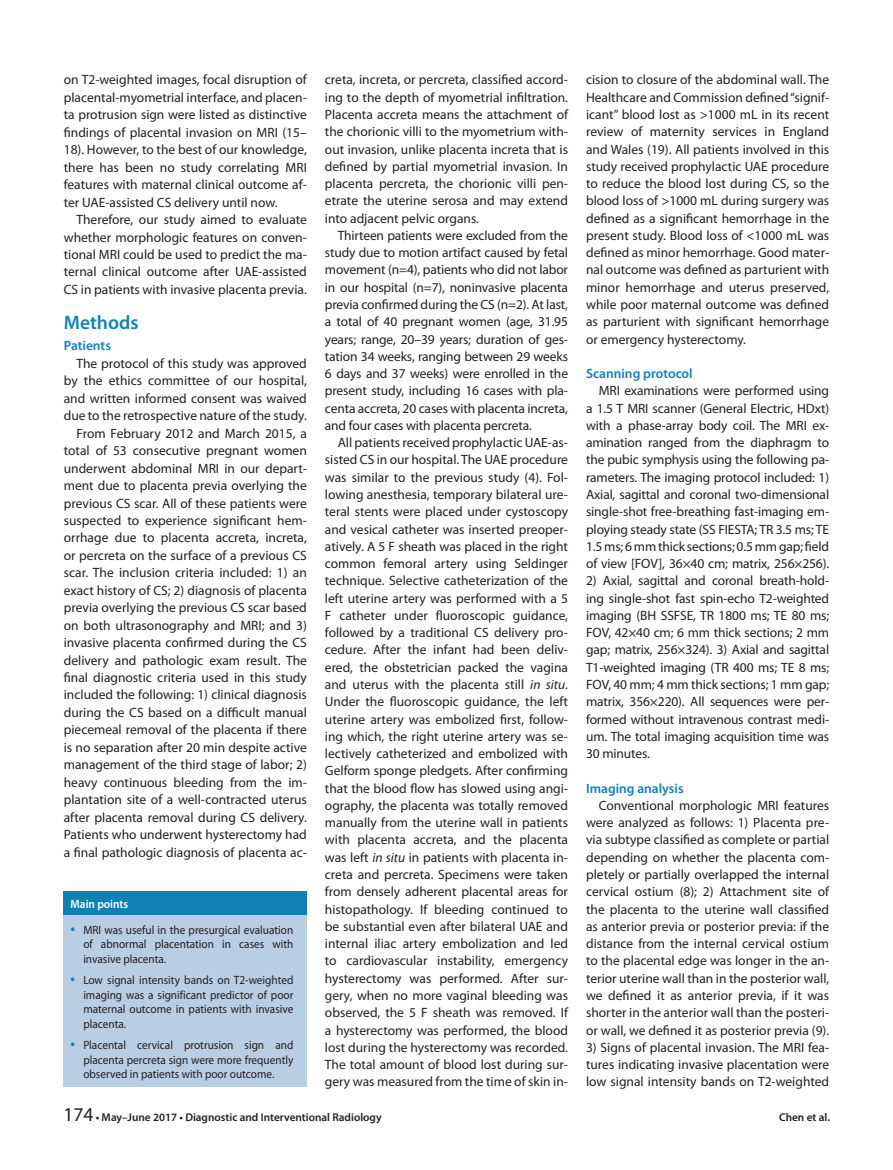
<style>
.page{position:relative;width:893px;height:1170px;background:#fff}
.page>*{position:absolute;margin:0;border:0;box-sizing:border-box;transform-origin:0 0}
.t1{font:600 19.5px "Myriad Pro";color:#1181b4}
.t2{font:13.5px/17.2px "Myriad Pro";color:#231f20;text-align:justify}
.t3{font:600 13.5px "Myriad Pro";color:#1181b4}
.t4{font:12px/14.4px "Myriad Pro";color:#231f20;text-align:justify;scale:.94 1}
.t5{font:600 12px "Myriad Pro";color:#fff;scale:.94 1}
.t6{font:600 11.25px "Myriad Pro";color:#231f20}
.s1{font-size:18px;color:#1181b4}
.s2{font-style:italic}
.s3{font-weight:400;font-size:19.5px}
</style>
<div class="page">
<div style="left:64px;top:890px;width:243px;height:196px;background:#b9cde3"></div>
<div style="left:64px;top:890px;width:243px;height:24px;background:#1181b4"></div>
<p class="t2" style="left:64px;top:71px;width:245px">on T2-weighted images, focal disruption of placental-myometrial interface, and placen&shy;ta protrusion sign were listed as distinctive findings of placental invasion on MRI (15– 18). However, to the best of our knowledge, there has been no study correlating MRI features with maternal clinical outcome af&shy;ter UAE-assisted CS delivery until now.</p>
<p class="t2" style="left:64px;top:210px;width:245px;text-indent:13px">Therefore, our study aimed to evaluate whether morphologic features on conven&shy;tional MRI could be used to predict the ma&shy;ternal clinical outcome after UAE-assisted CS in patients with invasive placenta previa.</p>
<p class="t1" style="left:64px;top:310px;width:76px">Methods</p>
<p class="t3" style="left:64px;top:337px;width:49px">Patients</p>
<p class="t2" style="left:64px;top:354px;width:245px;text-indent:13px">The protocol of this study was approved by the ethics committee of our hospital, and written informed consent was waived due to the retrospective nature of the study.</p>
<p class="t2" style="left:64px;top:424px;width:245px;text-indent:13px">From February 2012 and March 2015, a total of 53 consecutive pregnant women underwent abdominal MRI in our depart&shy;ment due to placenta previa overlying the previous CS scar. All of these patients were suspected to experience significant hem&shy;orrhage due to placenta accreta, increta, or percreta on the surface of a previous CS scar. The inclusion criteria included: 1) an exact history of CS; 2) diagnosis of placenta previa overlying the previous CS scar based on both ultrasonography and MRI; and 3) invasive placenta confirmed during the CS delivery and pathologic exam result. The final diagnostic criteria used in this study included the following: 1) clinical diagnosis during the CS based on a difficult manual piecemeal removal of the placenta if there is no separation after 20 min despite active management of the third stage of labor; 2) heavy continuous bleeding from the im&shy;plantation site of a well-contracted uterus after placenta removal during CS delivery.<br>Patients who underwent hysterectomy had a final pathologic diagnosis of placenta ac-</p>
<p class="t5" style="left:71px;top:896px;width:63px">Main points</p>
<p class="t4" style="left:83px;top:922px;width:225px;text-indent:-13px"><span class="s1">•</span> MRI was useful in the presurgical evaluation of abnormal placentation in cases with invasive placenta.</p>
<p class="t4" style="left:83px;top:972px;width:225px;text-indent:-13px"><span class="s1">•</span> Low signal intensity bands on T2-weighted imaging was a significant predictor of poor maternal outcome in patients with invasive placenta.</p>
<p class="t4" style="left:83px;top:1037px;width:225px;text-indent:-13px"><span class="s1">•</span> Placental cervical protrusion sign and placenta percreta sign were more frequently observed in patients with poor outcome.</p>
<p class="t2" style="left:325px;top:71px;width:245px">creta, increta, or percreta, classified accord&shy;ing to the depth of myometrial infiltration.<br>Placenta accreta means the attachment of the chorionic villi to the myometrium with&shy;out invasion, unlike placenta increta that is defined by partial myometrial invasion. In placenta percreta, the chorionic villi pen&shy;etrate the uterine serosa and may extend into adjacent pelvic organs.</p>
<p class="t2" style="left:325px;top:226px;width:245px;text-indent:13px">Thirteen patients were excluded from the study due to motion artifact caused by fetal movement (n=4), patients who did not labor in our hospital (n=7), noninvasive placenta previa confirmed during the CS (n=2). At last, a total of 40 pregnant women (age, 31.95 years; range, 20–39 years; duration of ges&shy;tation 34 weeks, ranging between 29 weeks 6 days and 37 weeks) were enrolled in the present study, including 16 cases with pla&shy;centa accreta, 20 cases with placenta increta, and four cases with placenta percreta.</p>
<p class="t2" style="left:325px;top:434px;width:245px;text-indent:13px">All patients received prophylactic UAE-as&shy;sisted CS in our hospital. The UAE procedure was similar to the previous study (4). Fol&shy;lowing anesthesia, temporary bilateral ure&shy;teral stents were placed under cystoscopy and vesical catheter was inserted preoper&shy;atively. A 5 F sheath was placed in the right common femoral artery using Seldinger technique. Selective catheterization of the left uterine artery was performed with a 5<br>F catheter under fluoroscopic guidance, followed by a traditional CS delivery pro&shy;cedure. After the infant had been deliv&shy;ered, the obstetrician packed the vagina and uterus with the placenta still <span class="s2">in situ</span>.<br>Under the fluoroscopic guidance, the left uterine artery was embolized first, follow&shy;ing which, the right uterine artery was se&shy;lectively catheterized and embolized with Gelform sponge pledgets. After confirming that the blood flow has slowed using angi&shy;ography, the placenta was totally removed manually from the uterine wall in patients with placenta accreta, and the placenta was left <span class="s2">in situ</span> in patients with placenta in&shy;creta and percreta. Specimens were taken from densely adherent placental areas for histopathology. If bleeding continued to be substantial even after bilateral UAE and internal iliac artery embolization and led to cardiovascular instability, emergency hysterectomy was performed. After sur&shy;gery, when no more vaginal bleeding was observed, the 5 F sheath was removed. If a hysterectomy was performed, the blood lost during the hysterectomy was recorded.<br>The total amount of blood lost during sur&shy;gery was measured from the time of skin in-</p>
<p class="t2" style="left:586px;top:71px;width:245px">cision to closure of the abdominal wall. The Healthcare and Commission defined “signif&shy;icant” blood lost as &gt;1000 mL in its recent review of maternity services in England and Wales (19). All patients involved in this study received prophylactic UAE procedure to reduce the blood lost during CS, so the blood loss of &gt;1000 mL during surgery was defined as a significant hemorrhage in the present study. Blood loss of &lt;1000 mL was defined as minor hemorrhage. Good mater&shy;nal outcome was defined as parturient with minor hemorrhage and uterus preserved, while poor maternal outcome was defined as parturient with significant hemorrhage or emergency hysterectomy.</p>
<p class="t3" style="left:586px;top:365px;width:108px">Scanning protocol</p>
<p class="t2" style="left:586px;top:382px;width:245px;text-indent:13px">MRI examinations were performed using a 1.5 T MRI scanner (General Electric, HDxt) with a phase-array body coil. The MRI ex&shy;amination ranged from the diaphragm to the pubic symphysis using the following pa&shy;rameters. The imaging protocol included: 1)<br>Axial, sagittal and coronal two-dimensional single-shot free-breathing fast-imaging em&shy;ploying steady state (SS FIESTA; TR 3.5 ms; TE 1.5 ms; 6 mm thick sections; 0.5 mm gap; field of view [FOV], 36×40 cm; matrix, 256×256).</p>
<p class="t2" style="left:586px;top:572px;width:245px">2) Axial, sagittal and coronal breath-hold&shy;ing single-shot fast spin-echo T2-weighted imaging (BH SSFSE, TR 1800 ms; TE 80 ms; FOV, 42×40 cm; 6 mm thick sections; 2 mm gap; matrix, 256×324). 3) Axial and sagittal T1-weighted imaging (TR 400 ms; TE 8 ms; FOV, 40 mm; 4 mm thick sections; 1 mm gap; matrix, 356×220). All sequences were per&shy;formed without intravenous contrast medi&shy;um. The total imaging acquisition time was 30 minutes.</p>
<p class="t3" style="left:586px;top:779px;width:99px">Imaging analysis</p>
<p class="t2" style="left:586px;top:796px;width:245px;text-indent:13px">Conventional morphologic MRI features were analyzed as follows: 1) Placenta pre&shy;via subtype classified as complete or partial depending on whether the placenta com&shy;pletely or partially overlapped the internal cervical ostium (8); 2) Attachment site of the placenta to the uterine wall classified as anterior previa or posterior previa: if the distance from the internal cervical ostium to the placental edge was longer in the an&shy;terior uterine wall than in the posterior wall, we defined it as anterior previa, if it was shorter in the anterior wall than the posteri&shy;or wall, we defined it as posterior previa (9).</p>
<p class="t2" style="left:586px;top:1038px;width:245px">3) Signs of placental invasion. The MRI fea&shy;tures indicating invasive placentation were low signal intensity bands on T2-weighted</p>
<p class="t6" style="left:63px;top:1109px;width:320px"><span class="s3">174</span> • May–June 2017 • Diagnostic and Interventional Radiology</p>
<p class="t6" style="left:779px;top:1109px;width:52px">Chen et al.</p>
</div>
